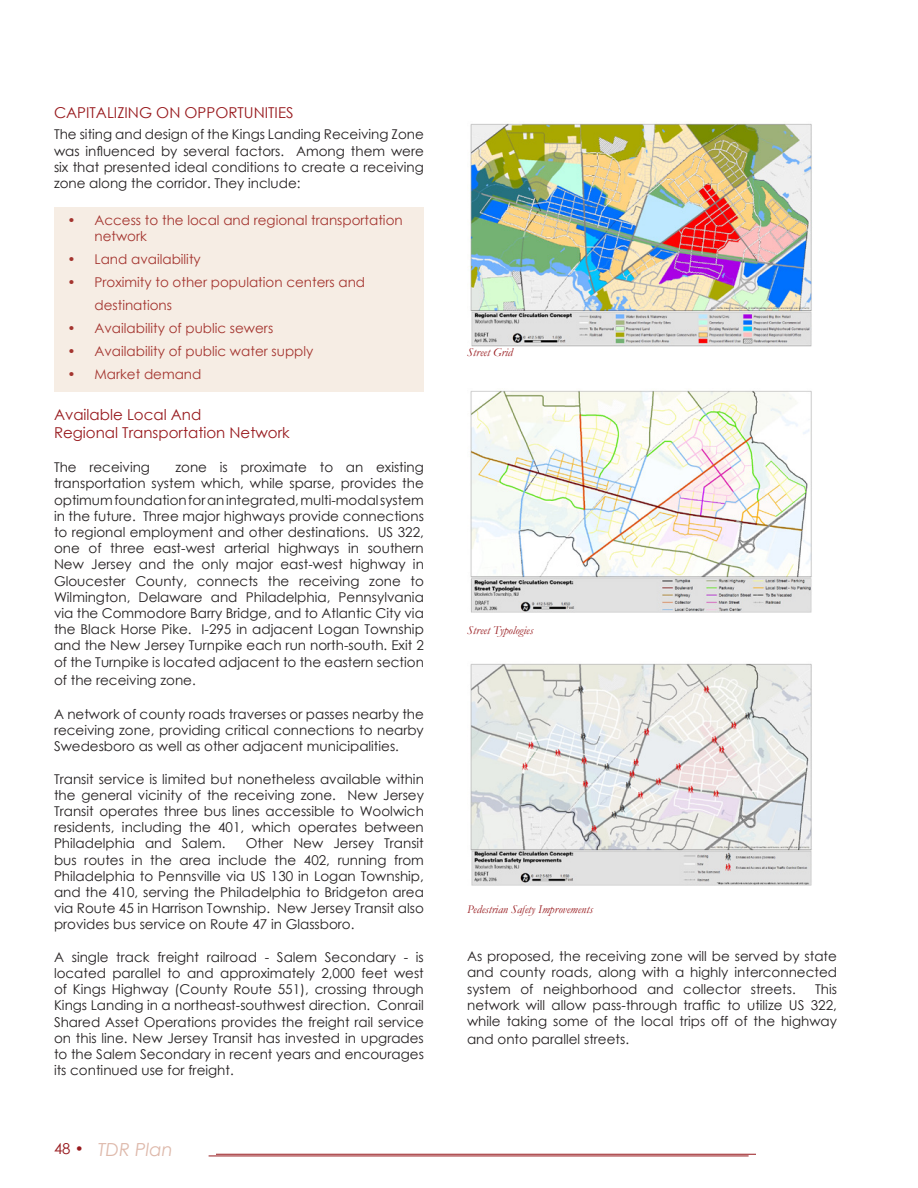
<style>
.page{position:relative;width:918px;height:1188px;background:#fff}
.page>*{position:absolute;margin:0;border:0;box-sizing:border-box;transform-origin:0 0}
.t1{font:italic 18px "Century Gothic";color:#deb9ab}
.t2{font:15px "Century Gothic";color:#981a1e}
.t3{font:13.5px/16.2px "Century Gothic";color:#231f20;text-align:justify}
.t4{font:13.5px/16.2px "Century Gothic";color:#981a1e}
.t5{font:italic 12px "Garamond";color:#981a1e}
.s1{font-style:normal;font-size:15px;color:#981a1e}
</style>
<div class="page">
<hr style="left:216px;top:1154px;width:540px;height:1px;background:#981a1e">
<hr style="left:209px;top:1156px;width:540px;height:1px;background:#981a1e">
<img style="left:470px;top:390px;width:342px;height:223px">
<img style="left:469px;top:123px;width:343px;height:224px">
<img style="left:470px;top:663px;width:342px;height:223px">
<div style="left:54px;top:207px;width:370px;height:185px;background:#f6ede4"></div>
<p class="t2" style="left:54px;top:102px;width:241px">CAPITALIZING ON OPPORTUNITIES</p>
<p class="t3" style="left:54px;top:126px;width:371px">The siting and design of the Kings Landing Receiving Zone was influenced by several factors. Among them were six that presented ideal conditions to create a receiving zone along the corridor. They include:</p>
<p class="t4" style="left:94px;top:212px;width:310px;text-indent:-27px">• Access to the local and regional transportation network</p>
<p class="t4" style="left:68px;top:251px;width:135px">• Land availability</p>
<p class="t4" style="left:68px;top:274px;width:299px">• Proximity to other population centers and</p>
<p class="t4" style="left:95px;top:297px;width:79px">destinations</p>
<p class="t4" style="left:68px;top:320px;width:207px">• Availability of public sewers</p>
<p class="t4" style="left:68px;top:343px;width:247px">• Availability of public water supply</p>
<p class="t4" style="left:68px;top:366px;width:135px">• Market demand</p>
<p class="t2" style="left:54px;top:404px;width:149px">Available Local And</p>
<p class="t2" style="left:54px;top:422px;width:237px">Regional Transportation Network</p>
<p class="t3" style="left:54px;top:459px;width:98px">The receiving</p>
<p class="t5" style="left:467px;top:344px;width:47px">Street Grid</p>
<p class="t3" style="left:54px;top:459px;width:371px;text-indent:122px">zone is proximate to an existing transportation system which, while sparse, provides the optimumfoundationforanintegrated,multi-modalsystem in the future. Three major highways provide connections to regional employment and other destinations. US 322, one of three east-west arterial highways in southern New Jersey and the only major east-west highway in Gloucester County, connects the receiving zone to Wilmington, Delaware and Philadelphia, Pennsylvania via the Commodore Barry Bridge, and to Atlantic City via the Black Horse Pike. I-295 in adjacent Logan Township and the New Jersey Turnpike each run north-south. Exit 2 of the Turnpike is located adjacent to the eastern section</p>
<p class="t3" style="left:54px;top:671px;width:143px">of the receiving zone.</p>
<p class="t3" style="left:54px;top:706px;width:371px">A network of county roads traverses or passes nearby the receiving zone, providing critical connections to nearby Swedesboro as well as other adjacent municipalities.</p>
<p class="t3" style="left:54px;top:770px;width:371px">Transit service is limited but nonetheless available within the general vicinity of the receiving zone. New Jersey Transit operates three bus lines accessible to Woolwich residents, including the 401, which operates between Philadelphia and Salem.</p>
<p class="t5" style="left:467px;top:622px;width:68px">Street Typologies</p>
<p class="t3" style="left:54px;top:835px;width:371px;text-indent:192px">Other New Jersey Transit bus routes in the area include the 402, running from Philadelphia to Pennsville via US 130 in Logan Township, and the 410, serving the Philadelphia to Bridgeton area via Route 45 in Harrison Township. New Jersey Transit also provides bus service on Route 47 in Glassboro.</p>
<p class="t3" style="left:54px;top:949px;width:371px">A single track freight railroad - Salem Secondary - is located parallel to and approximately 2,000 feet west of Kings Highway (County Route 551), crossing through Kings Landing in a northeast-southwest direction. Conrail Shared Asset Operations provides the freight rail service on this line. New Jersey Transit has invested in upgrades to the Salem Secondary in recent years and encourages its continued use for freight.</p>
<p class="t3" style="left:467px;top:948px;width:371px">As proposed, the receiving zone will be served by state and county roads, along with a highly interconnected system of neighborhood and collector streets.</p>
<p class="t5" style="left:467px;top:901px;width:127px">Pedestrian Safety Improvements</p>
<p class="t3" style="left:467px;top:980px;width:371px;text-indent:348px">This network will allow pass-through traffic to utilize US 322, while taking some of the local trips off of the highway</p>
<p class="t3" style="left:467px;top:1031px;width:163px">and onto parallel streets.</p>
<h1 class="t1" style="left:54px;top:1137px;width:120px"><span class="s1">48 •</span> TDR Plan</h1>
</div>
